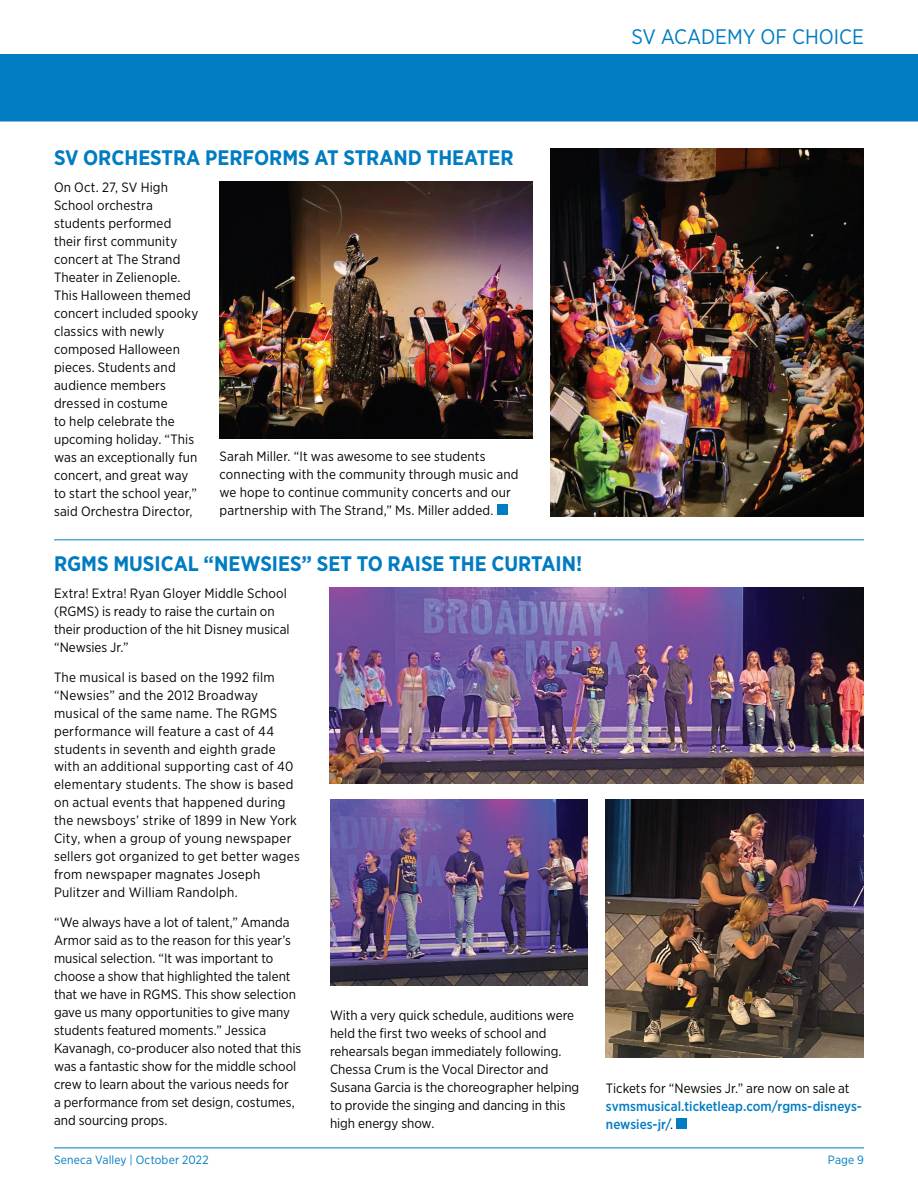
<style>
.page{position:relative;width:918px;height:1188px;background:#fff}
.page>*{position:absolute;margin:0;border:0;box-sizing:border-box;transform-origin:0 0}
.t1{font:700 21px "Gotham Narrow";color:#007cc2}
.t2{font:21px "Gotham Narrow";color:#007cc2}
.t3{font:13.5px/18px "Gotham Narrow";letter-spacing:.005em;color:#040503}
.t4{font:500 13.5px/18px "Gotham Narrow";color:#007cc2}
.t5{font:12px "Gotham Narrow";letter-spacing:.015em;color:#007cc2}
.s1{font-weight:400;color:#040503}
</style>
<div class="page">
<hr style="left:54px;top:1148px;width:810px;height:1px;background:#007cc2">
<div style="left:0;top:54px;width:918px;height:68px;background:#007cc2"></div>
<hr style="left:54px;top:539px;width:810px;height:1px;background:#007cc2">
<img style="left:330px;top:799px;width:258px;height:187px">
<img style="left:606px;top:799px;width:258px;height:258px">
<img style="left:330px;top:587px;width:534px;height:196px">
<img style="left:220px;top:181px;width:313px;height:258px">
<img style="left:551px;top:149px;width:313px;height:368px">
<div style="left:497px;top:504px;width:10px;height:11px;background:#007cc2"></div>
<div style="left:676px;top:1118px;width:11px;height:11px;background:#007cc2"></div>
<h1 class="t2" style="left:632px;top:23px;width:234px">SV ACADEMY OF CHOICE</h1>
<h1 class="t1" style="left:54px;top:144px;width:461px">SV ORCHESTRA PERFORMS AT STRAND THEATER</h1>
<p class="t3" style="left:54px;top:178px;width:146px">On Oct. 27, SV High<br>School orchestra students performed their first community concert at The Strand<br>Theater in Zelienople.<br>This Halloween themed concert included spooky classics with newly composed Halloween pieces. Students and audience members dressed in costume<br>to help celebrate the upcoming holiday. “This was an exceptionally fun concert, and great way to start the school year,” said Orchestra Director,</p>
<h1 class="t1" style="left:54px;top:550px;width:530px">RGMS MUSICAL “NEWSIES” SET TO RAISE THE CURTAIN!</h1>
<p class="t3" style="left:54px;top:584px;width:237px">Extra! Extra! Ryan Gloyer Middle School (RGMS) is ready to raise the curtain on their production of the hit Disney musical “Newsies Jr.”</p>
<p class="t3" style="left:54px;top:668px;width:247px">The musical is based on the 1992 film “Newsies” and the 2012 Broadway musical of the same name. The RGMS performance will feature a cast of 44 students in seventh and eighth grade with an additional supporting cast of 40 elementary students. The show is based on actual events that happened during the newsboys’ strike of 1899 in New York City, when a group of young newspaper sellers got organized to get better wages from newspaper magnates Joseph Pulitzer and William Randolph.</p>
<p class="t3" style="left:54px;top:913px;width:249px">“We always have a lot of talent,” Amanda Armor said as to the reason for this year’s musical selection. “It was important to choose a show that highlighted the talent that we have in RGMS. This show selection gave us many opportunities to give many students featured moments.” Jessica Kavanagh, co-producer also noted that this was a fantastic show for the middle school crew to learn about the various needs for<br>a performance from set design, costumes, and sourcing props.</p>
<p class="t3" style="left:220px;top:447px;width:300px">Sarah Miller. “It was awesome to see students connecting with the community through music and we hope to continue community concerts and our partnership with The Strand,” Ms. Miller added.</p>
<p class="t3" style="left:330px;top:1006px;width:251px">With a very quick schedule, auditions were held the first two weeks of school and rehearsals began immediately following.<br>Chessa Crum is the Vocal Director and Susana Garcia is the choreographer helping to provide the singing and dancing in this high energy show.</p>
<p class="t3" style="left:606px;top:1079px;width:245px">Tickets for “Newsies Jr.” are now on sale at</p>
<p class="t4" style="left:606px;top:1097px;width:258px">svmsmusical.ticketleap.com/rgms-disneys&shy;newsies-jr/<span class="s1">.</span></p>
<p class="t5" style="left:54px;top:1153px;width:156px">Seneca Valley | October 2022</p>
<p class="t5" style="left:828px;top:1153px;width:38px">Page 9</p>
</div>
